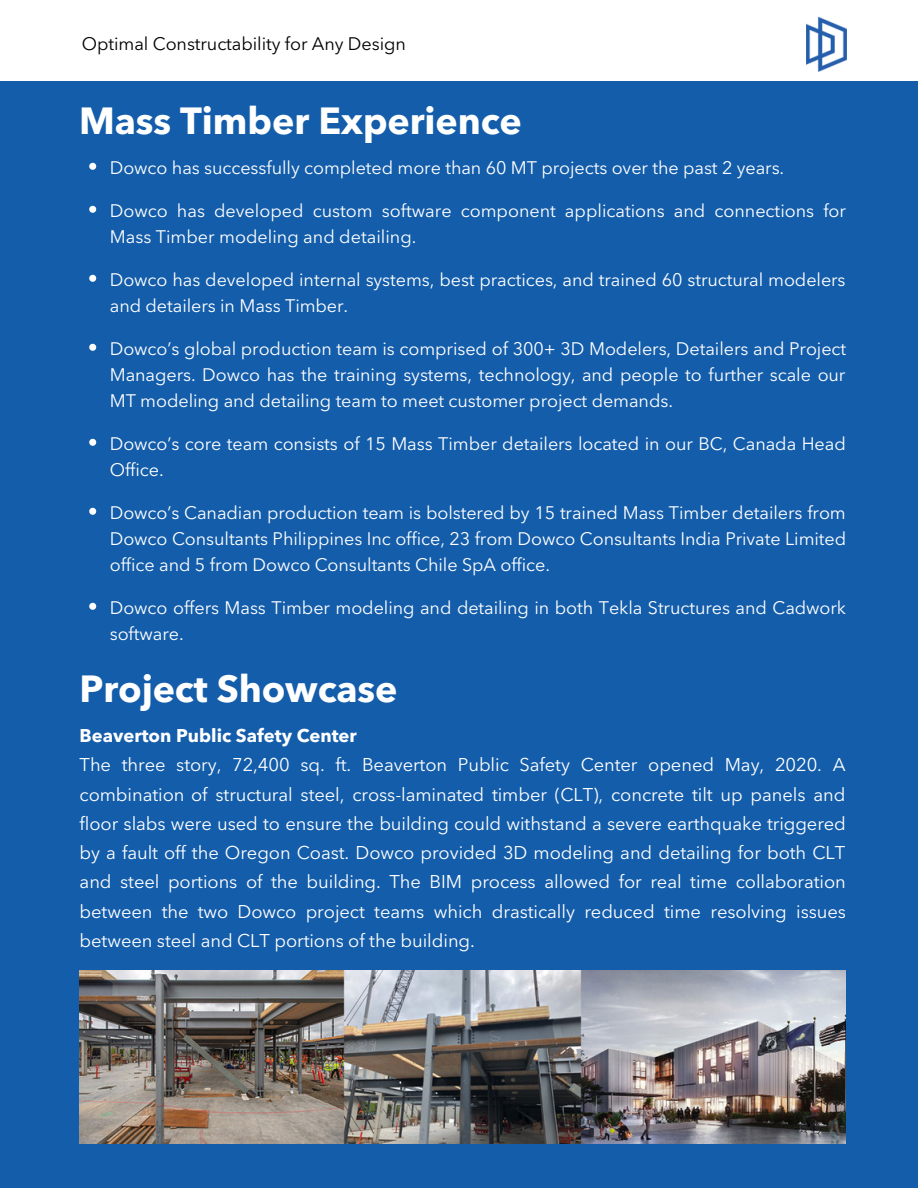
<style>
.page{position:relative;width:918px;height:1188px;background:#fff}
.page>*{position:absolute;margin:0;border:0;box-sizing:border-box;transform-origin:0 0}
.t1{font:700 37.5px "Avenir Next World";letter-spacing:-.005em;color:#fff}
.t2{font:18.3px/29.2px "Avenir Next World";letter-spacing:-.005em;color:#fff;text-align:justify}
.t3{font:700 18.3px "Avenir Next World";color:#fff}
.t4{font:18px/26px "Avenir Next World";letter-spacing:-.005em;color:#fff}
.t5{font:18px "Avenir Next World";letter-spacing:-.005em;color:#000}
</style>
<div class="page">
<div style="left:0;top:81px;width:918px;height:1107px;background:#135dab"></div>
<img style="left:80px;top:970px;width:766px;height:174px">
<svg style="left:89px;top:163px;width:7px;height:7px"></svg>
<svg style="left:89px;top:206px;width:7px;height:7px"></svg>
<svg style="left:89px;top:275px;width:7px;height:7px"></svg>
<svg style="left:89px;top:344px;width:7px;height:7px"></svg>
<svg style="left:89px;top:439px;width:7px;height:7px"></svg>
<svg style="left:89px;top:508px;width:7px;height:7px"></svg>
<svg style="left:89px;top:603px;width:7px;height:7px"></svg>
<img style="left:806px;top:16px;width:40px;height:56px">
<p class="t5" style="left:82px;top:33px;width:325px">Optimal Constructability for Any Design</p>
<h1 class="t1" style="left:79px;top:99px;width:444px">Mass Timber Experience</h1>
<p class="t4" style="left:110px;top:155px;width:676px">Dowco has successfully completed more than 60 MT projects over the past 2 years.</p>
<p class="t4" style="left:110px;top:198px;width:738px">Dowco has developed custom software component applications and connections for<br>Mass Timber modeling and detailing.</p>
<p class="t4" style="left:110px;top:267px;width:737px">Dowco has developed internal systems, best practices, and trained 60 structural modelers and detailers in Mass Timber.</p>
<p class="t4" style="left:110px;top:336px;width:738px;text-align:justify">Dowco’s global production team is comprised of 300+ 3D Modelers, Detailers and Project Managers. Dowco has the training systems, technology, and people to further scale our MT modeling and detailing team to meet customer project demands.</p>
<p class="t4" style="left:110px;top:431px;width:738px">Dowco’s core team consists of 15 Mass Timber detailers located in our BC, Canada Head<br>Office.</p>
<p class="t4" style="left:110px;top:500px;width:738px;text-align:justify">Dowco’s Canadian production team is bolstered by 15 trained Mass Timber detailers from Dowco Consultants Philippines Inc office, 23 from Dowco Consultants India Private Limited office and 5 from Dowco Consultants Chile SpA office.</p>
<p class="t4" style="left:110px;top:595px;width:738px">Dowco offers Mass Timber modeling and detailing in both Tekla Structures and Cadwork software.</p>
<h1 class="t1" style="left:80px;top:667px;width:319px">Project Showcase</h1>
<p class="t3" style="left:80px;top:725px;width:279px">Beaverton Public Safety Center</p>
<p class="t2" style="left:80px;top:751px;width:768px">The three story, 72,400 sq. ft. Beaverton Public Safety Center opened May, 2020. A combination of structural steel, cross-laminated timber (CLT), concrete tilt up panels and floor slabs were used to ensure the building could withstand a severe earthquake triggered by a fault off the Oregon Coast. Dowco provided 3D modeling and detailing for both CLT and steel portions of the building. The BIM process allowed for real time collaboration between the two Dowco project teams which drastically reduced time resolving issues between steel and CLT portions of the building.</p>
</div>
